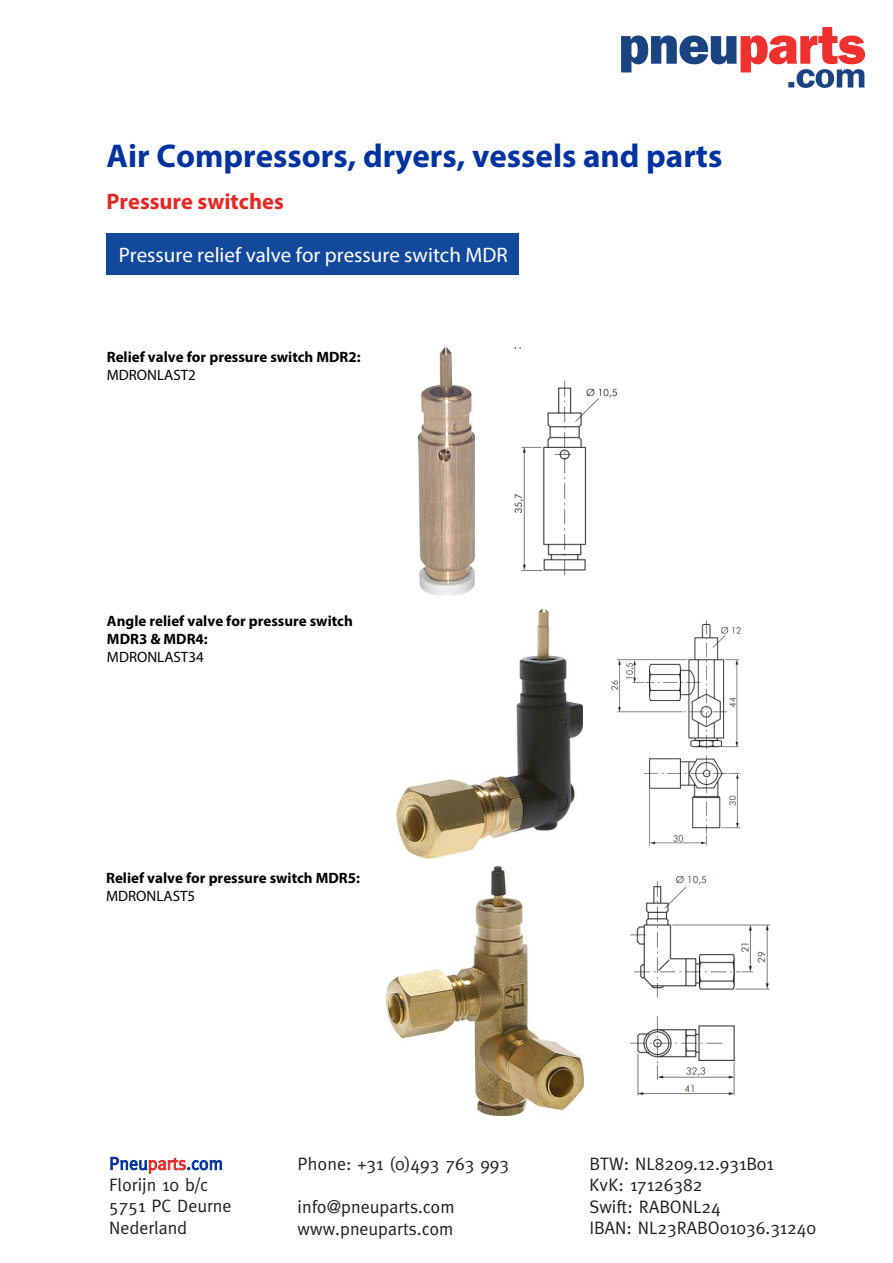
<style>
.page{position:relative;width:893px;height:1263px;background:#fff}
.page>*{position:absolute;margin:0;border:0;box-sizing:border-box;transform-origin:0 0}
.t1{font:700 33px "Myriad Pro";color:#0033a0}
.t2{font:700 22.5px "Myriad Pro";color:#e52823}
.t3{font:21px "Myriad Pro";color:#fff}
.t4{font:18px/21.6px "Meta";color:#221e1f}
.t5{font:18px/21.3px "Meta";color:#231f20}
.t6{font:700 15px/18px "Myriad Pro";color:#000}
.t7{font:15px "Myriad Pro";color:#000}
.s1{color:#0033a0}
.s2{color:#e52823}
</style>
<div class="page">
<div style="left:106px;top:234px;width:413px;height:41px;background:#13499c"></div>
<img style="left:622px;top:28px;width:242px;height:59px">
<img style="left:418px;top:347px;width:57px;height:249px">
<img style="left:514px;top:348px;width:104px;height:228px">
<img style="left:630px;top:875px;width:141px;height:221px">
<img style="left:611px;top:619px;width:130px;height:227px">
<img style="left:396px;top:609px;width:187px;height:249px">
<img style="left:386px;top:866px;width:198px;height:249px">
<h1 class="t1" style="left:107px;top:135px;width:617px">Air Compressors, dryers, vessels and parts</h1>
<p class="t2" style="left:106px;top:186px;width:179px">Pressure switches</p>
<p class="t3" style="left:119px;top:242px;width:390px">Pressure relief valve for pressure switch MDR</p>
<p class="t6" style="left:107px;top:348px;width:255px">Relief valve for pressure switch MDR2:</p>
<p class="t7" style="left:107px;top:366px;width:91px">MDRONLAST2</p>
<p class="t6" style="left:107px;top:612px;width:247px">Angle relief valve for pressure switch<br>MDR3 &amp; MDR4:</p>
<p class="t7" style="left:107px;top:648px;width:98px">MDRONLAST34</p>
<p class="t6" style="left:106px;top:868px;width:255px">Relief valve for pressure switch MDR5:</p>
<p class="t7" style="left:106px;top:886px;width:91px">MDRONLAST5</p>
<p class="t5" style="left:109px;top:1152px;width:124px"><span class="s1">Pneu</span><span class="s2">parts</span><span class="s1">.com<br></span>Florijn 10 b/c<br>5751 PC Deurne<br>Nederland</p>
<p class="t4" style="left:298px;top:1153px;width:213px">Phone: +31 (0)493 763 993</p>
<p class="t4" style="left:298px;top:1196px;width:158px">info@pneuparts.com www.pneuparts.com</p>
<p class="t4" style="left:589px;top:1152px;width:228px">BTW: NL8209.12.931B01<br>KvK: 17126382<br>Swift: RABONL24<br>IBAN: NL23RABO01036.31240</p>
</div>
